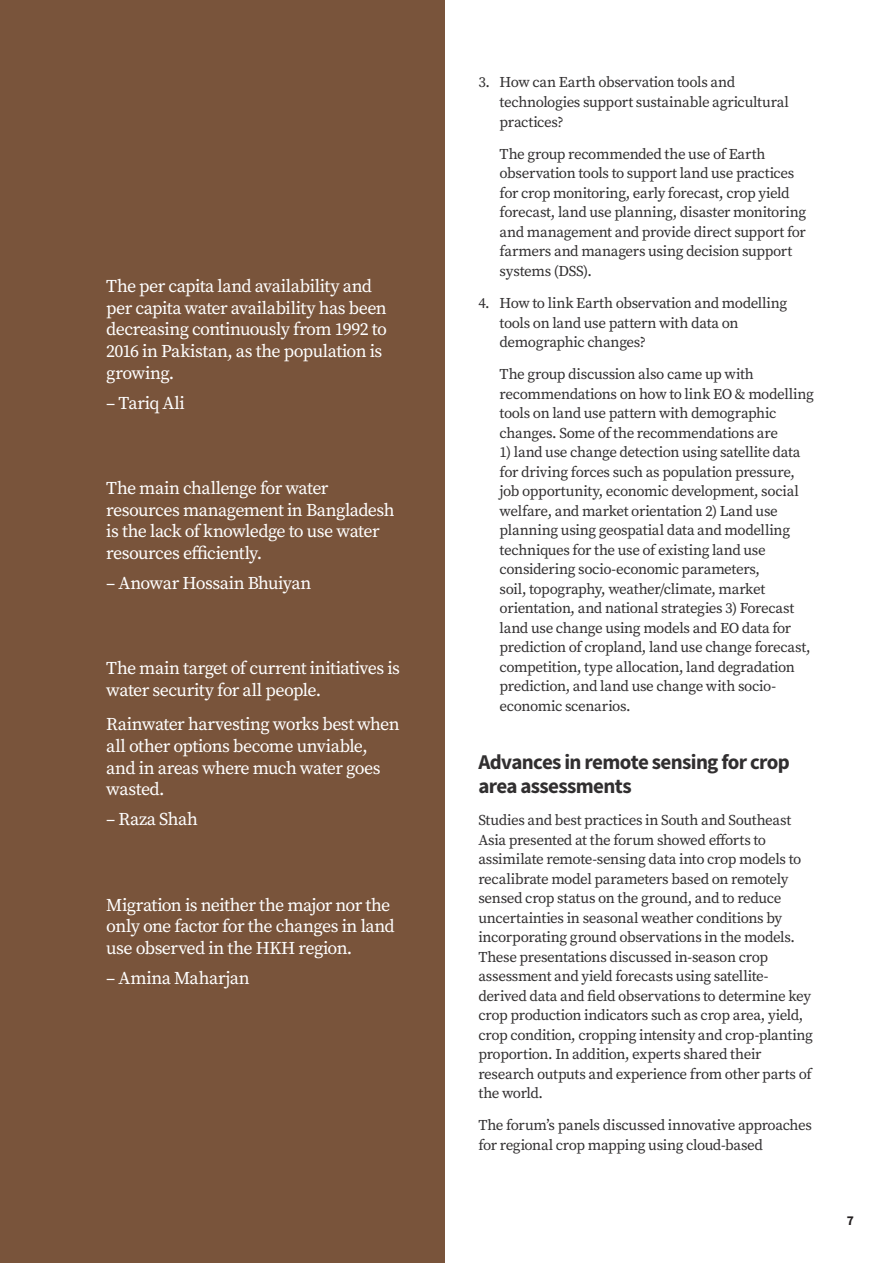
<style>
.page{position:relative;width:893px;height:1263px;background:#fff}
.page>*{position:absolute;margin:0;border:0;box-sizing:border-box;transform-origin:0 0}
.Head_II{font:700 21px/24px "Source Sans Pro";letter-spacing:-.03em;color:#312f30}
.BODY{font:18px/21.6px "Source Serif Pro";letter-spacing:-.03em;color:#fff}
.BODY-2{font:15px/19.5px "Source Serif Pro";letter-spacing:-.025em;color:#312f30}
.t1{font:700 13.5px "Source Sans Pro";color:#231f20}
</style>
<div class="page">
<div style="left:0;top:0;width:444px;height:1263px;background:#79543b"></div>
<p class="BODY" style="left:106px;top:275px;width:282px">The per capita land availability and per capita water availability has been decreasing continuously from 1992 to<br>2016 in Pakistan, as the population is growing.</p>
<p class="BODY" style="left:106px;top:392px;width:80px">– Tariq Ali</p>
<p class="BODY" style="left:106px;top:477px;width:290px">The main challenge for water resources management in Bangladesh is the lack of knowledge to use water resources efficiently.</p>
<p class="BODY" style="left:106px;top:572px;width:207px">– Anowar Hossain Bhuiyan</p>
<p class="BODY" style="left:106px;top:657px;width:295px">The main target of current initiatives is water security for all people.</p>
<p class="BODY" style="left:106px;top:713px;width:295px">Rainwater harvesting works best when all other options become unviable, and in areas where much water goes wasted.</p>
<p class="BODY" style="left:106px;top:808px;width:93px">– Raza Shah</p>
<p class="BODY" style="left:106px;top:894px;width:290px">Migration is neither the major nor the only one factor for the changes in land use observed in the HKH region.</p>
<p class="BODY" style="left:106px;top:967px;width:145px">– Amina Maharjan</p>
<p class="BODY-2" style="left:500px;top:73px;width:291px;text-indent:-21px">3. How can Earth observation tools and technologies support sustainable agricultural practices?</p>
<p class="BODY-2" style="left:500px;top:144px;width:308px">The group recommended the use of Earth observation tools to support land use practices for crop monitoring, early forecast, crop yield forecast, land use planning, disaster monitoring and management and provide direct support for farmers and managers using decision support systems (DSS).</p>
<p class="BODY-2" style="left:500px;top:293px;width:289px;text-indent:-21px">4. How to link Earth observation and modelling tools on land use pattern with data on demographic changes?</p>
<p class="BODY-2" style="left:500px;top:365px;width:316px">The group discussion also came up with recommendations on how to link EO &amp; modelling tools on land use pattern with demographic changes. Some of the recommendations are</p>
<p class="BODY-2" style="left:500px;top:443px;width:312px">1) land use change detection using satellite data for driving forces such as population pressure, job opportunity, economic development, social welfare, and market orientation 2) Land use planning using geospatial data and modelling techniques for the use of existing land use considering socio-economic parameters,<br>soil, topography, weather/climate, market orientation, and national strategies 3) Forecast land use change using models and EO data for prediction of cropland, land use change forecast, competition, type allocation, land degradation prediction, and land use change with socio&shy;economic scenarios.</p>
<p class="Head_II" style="left:478px;top:749px;width:313px">Advances in remote sensing for crop area assessments</p>
<p class="BODY-2" style="left:478px;top:810px;width:336px">Studies and best practices in South and Southeast Asia presented at the forum showed efforts to assimilate remote-sensing data into crop models to recalibrate model parameters based on remotely sensed crop status on the ground, and to reduce uncertainties in seasonal weather conditions by incorporating ground observations in the models.<br>These presentations discussed in-season crop assessment and yield forecasts using satellite&shy;derived data and field observations to determine key crop production indicators such as crop area, yield, crop condition, cropping intensity and crop-planting proportion. In addition, experts shared their research outputs and experience from other parts of the world.</p>
<p class="BODY-2" style="left:478px;top:1116px;width:335px">The forum’s panels discussed innovative approaches for regional crop mapping using cloud-based</p>
<p class="t1" style="left:847px;top:1211px;width:9px">7</p>
</div>
